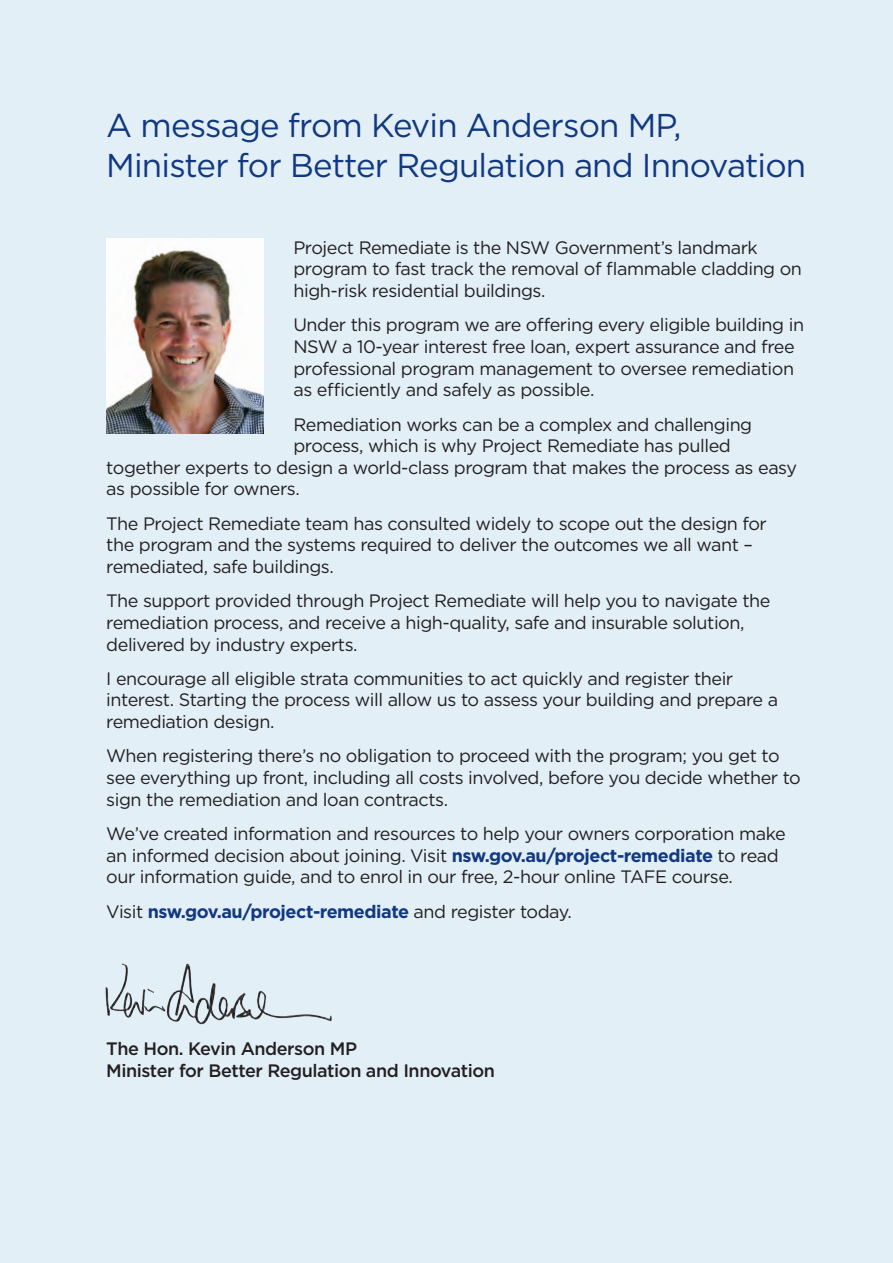
<style>
.page{position:relative;width:893px;height:1263px;background:#e2eff7}
.page>*{position:absolute;margin:0;border:0;box-sizing:border-box;transform-origin:0 0}
.t1{font:33px/39.6px "Gotham";letter-spacing:-.025em;color:#113880}
.text{font:18px/21.6px "Gotham";letter-spacing:-.025em;color:#231f20}
.text-2{font:700 18px "Gotham";letter-spacing:-.025em;color:#113880}
.text-3{font:500 18px "Gotham";letter-spacing:-.025em;color:#231f20}
.text_no_space_after{font:500 18px "Gotham";letter-spacing:-.025em;color:#231f20}
.s1{font-weight:700;color:#113880}
.s2{font-weight:400;color:#231f20}
</style>
<div class="page">
<img style="left:106px;top:238px;width:158px;height:196px">
<img style="left:105px;top:963px;width:227px;height:62px">
<h2 class="t1" style="left:106px;top:105px;width:701px">A message from Kevin Anderson MP,<br>Minister for Better Regulation and Innovation</h2>
<p class="text" style="left:293px;top:236px;width:510px">Project Remediate is the NSW Government’s landmark program to fast track the removal of flammable cladding on high-risk residential buildings.</p>
<p class="text" style="left:293px;top:314px;width:512px">Under this program we are offering every eligible building in NSW a 10-year interest free loan, expert assurance and free professional program management to oversee remediation as efficiently and safely as possible.</p>
<p class="text" style="left:293px;top:413px;width:460px">Remediation works can be a complex and challenging</p>
<p class="text" style="left:293px;top:435px;width:439px">process, which is why Project Remediate has pulled</p>
<p class="text" style="left:106px;top:456px;width:692px">together experts to design a world-class program that makes the process as easy</p>
<p class="text" style="left:106px;top:478px;width:195px">as possible for owners.</p>
<p class="text" style="left:106px;top:512px;width:662px">The Project Remediate team has consulted widely to scope out the design for the program and the systems required to deliver the outcomes we all want – remediated, safe buildings.</p>
<p class="text" style="left:106px;top:590px;width:666px">The support provided through Project Remediate will help you to navigate the remediation process, and receive a high-quality, safe and insurable solution, delivered by industry experts.</p>
<p class="text" style="left:106px;top:667px;width:673px">I encourage all eligible strata communities to act quickly and register their interest. Starting the process will allow us to assess your building and prepare a remediation design.</p>
<p class="text" style="left:106px;top:745px;width:696px">When registering there’s no obligation to proceed with the program; you get to see everything up front, including all costs involved, before you decide whether to sign the remediation and loan contracts.</p>
<p class="text" style="left:106px;top:822px;width:681px">We’ve created information and resources to help your owners corporation make an informed decision about joining. Visit <span class="s1">nsw.gov.au/project-remediate</span> to read our information guide, and to enrol in our free, 2-hour online TAFE course.</p>
<p class="text-2" style="left:106px;top:899px;width:467px"><span class="s2">Visit</span> nsw.gov.au/project-remediate <span class="s2">and register today.</span></p>
<p class="text_no_space_after" style="left:106px;top:1037px;width:252px">The Hon. Kevin Anderson MP</p>
<p class="text-3" style="left:106px;top:1058px;width:390px">Minister for Better Regulation and Innovation</p>
</div>
